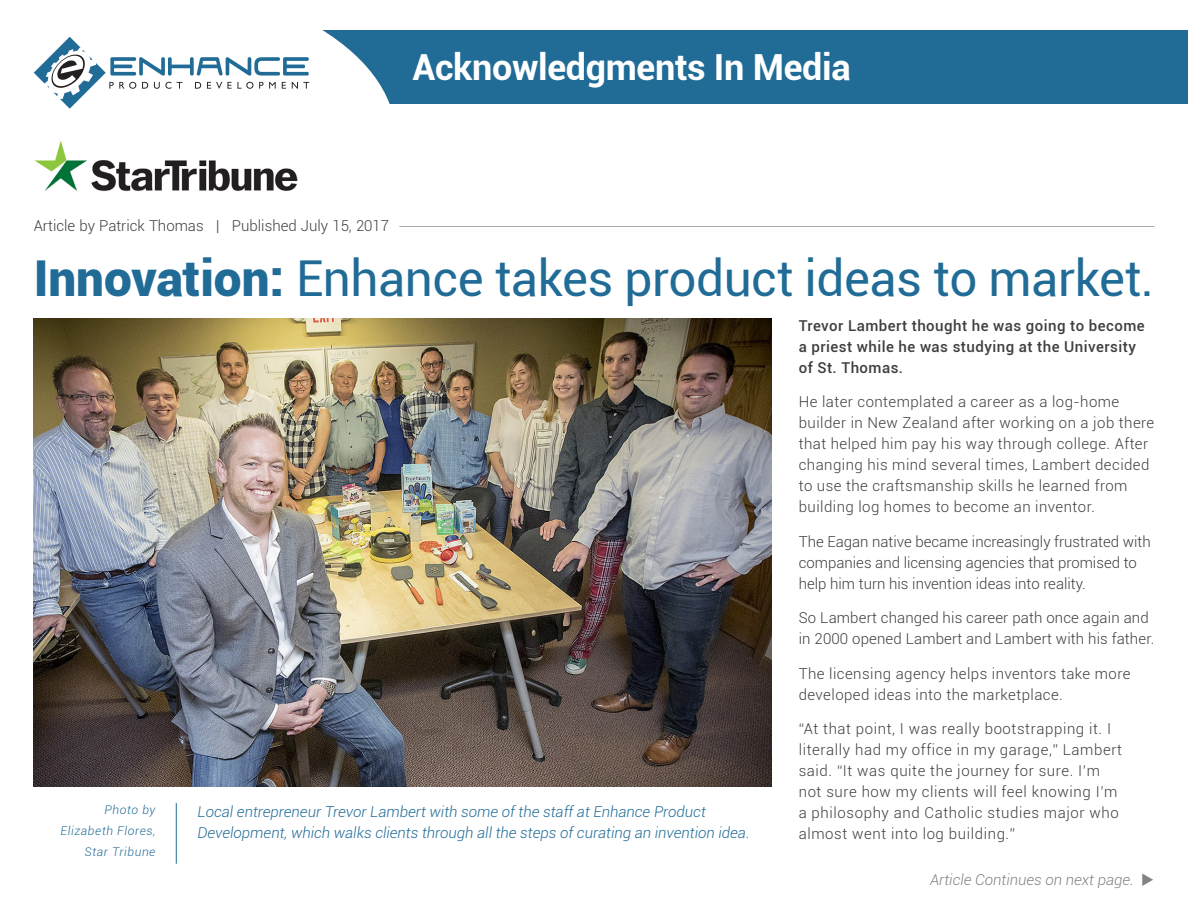
<style>
.page{position:relative;width:1188px;height:918px;background:#fff}
.page>*{position:absolute;margin:0;border:0;box-sizing:border-box;transform-origin:0 0}
.t1{font:49.5px "Roboto";letter-spacing:-.01em;color:#216b97}
.t2{font:700 36px "Roboto";letter-spacing:-.01em;color:#fff}
.t3{font:300 15px/21px "Roboto";letter-spacing:.03em;color:#3e3e3f}
.t4{font:300 15px/21px "Roboto";color:#3e3e3f}
.t5{font:italic 300 15px/21px "Roboto";color:#216b97}
.t6{font:500 15px/21px "Roboto";letter-spacing:.03em;color:#3e3e3f}
.t7{font:300 15px/21px "Roboto";letter-spacing:.01em;color:#3e3e3f}
.t8{font:italic 300 15px "Roboto";color:#808285}
.t9{font:italic 300 12px/21px "Roboto";letter-spacing:.05em;color:#216b97;text-align:right}
.s1{font-weight:900}
</style>
<div class="page">
<div style="left:1px;top:31px;width:1187px;height:73px;background:#216b97"></div>
<svg style="left:1px;top:30px;width:395px;height:151px"></svg>
<svg style="left:34px;top:37px;width:275px;height:72px"></svg>
<img style="left:34px;top:140px;width:263px;height:51px">
<img style="left:34px;top:319px;width:738px;height:467px">
<hr style="left:176px;top:803px;width:1px;height:60px;background:#216b97">
<hr style="left:400px;top:226px;width:754px;height:1px;background:#a8a9ad">
<p class="t2" style="left:412px;top:42px;width:440px">Acknowledgments In Media</p>
<p class="t4" style="left:34px;top:215px;width:357px">Article by Patrick Thomas | Published July 15, 2017</p>
<p class="t1" style="left:34px;top:243px;width:1122px"><span class="s1">Innovation:</span> Enhance takes product ideas to market.</p>
<p class="t9" style="left:61px;top:799px;width:96px">Photo by<br>Elizabeth Flores,<br>Star Tribune</p>
<p class="t5" style="left:198px;top:801px;width:554px">Local entrepreneur Trevor Lambert with some of the staff at Enhance Product<br>Development, which walks clients through all the steps of curating an invention idea.</p>
<p class="t6" style="left:799px;top:314px;width:347px">Trevor Lambert thought he was going to become a priest while he was studying at the University of St. Thomas.</p>
<p class="t3" style="left:799px;top:391px;width:357px">He later contemplated a career as a log-home builder in New Zealand after working on a job there that helped him pay his way through college. After changing his mind several times, Lambert decided to use the craftsmanship skills he learned from building log homes to become an inventor.</p>
<p class="t4" style="left:799px;top:530px;width:354px">The Eagan native became increasingly frustrated with companies and licensing agencies that promised to help him turn his invention ideas into reality.</p>
<p class="t7" style="left:799px;top:607px;width:357px">So Lambert changed his career path once again and in 2000 opened Lambert and Lambert with his father.</p>
<p class="t3" style="left:799px;top:662px;width:333px">The licensing agency helps inventors take more developed ideas into the marketplace.</p>
<p class="t3" style="left:799px;top:718px;width:325px">“At that point, I was really bootstrapping it. I literally had my office in my garage,” Lambert said. “It was quite the journey for sure. I’m not sure how my clients will feel knowing I’m a philosophy and Catholic studies major who almost went into log building.”</p>
<p class="t8" style="left:930px;top:869px;width:226px">Article Continues on next page. ◆</p>
</div>
